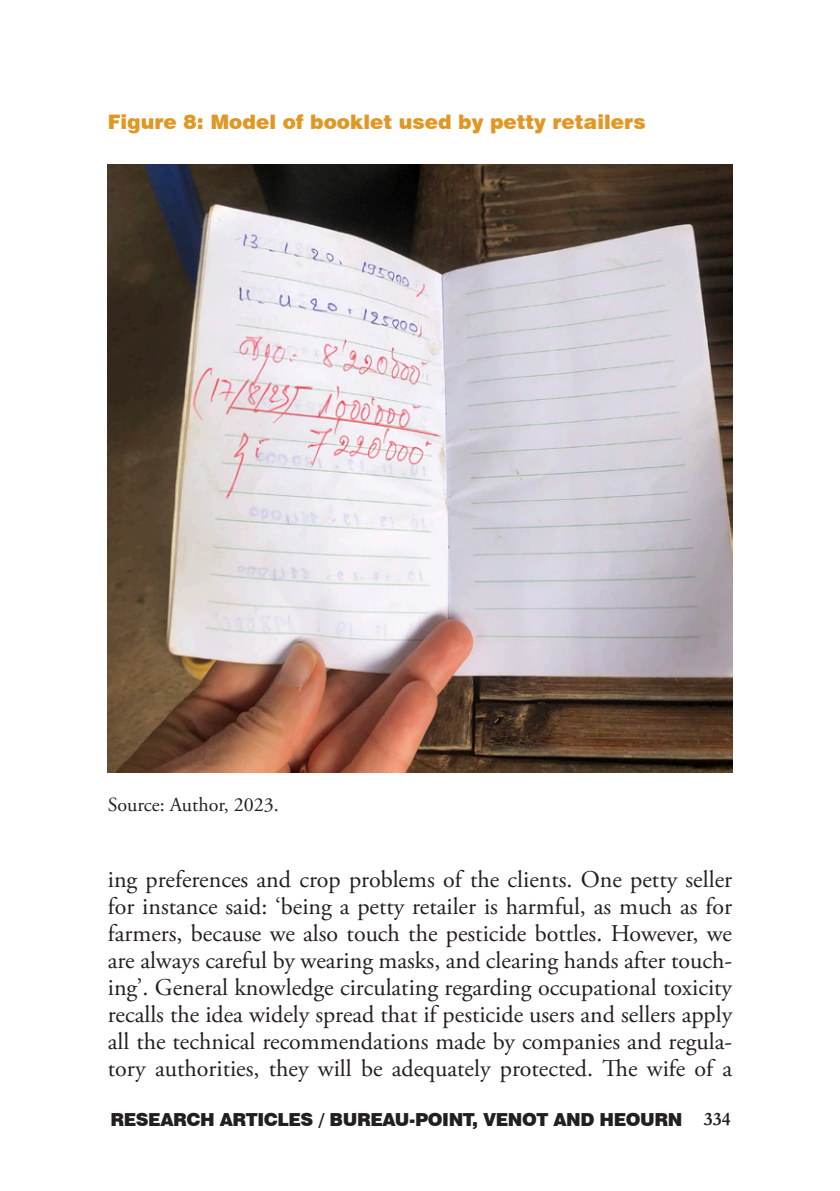
<style>
.page{position:relative;width:840px;height:1191px;background:#fff}
.page>*{position:absolute;margin:0;border:0;box-sizing:border-box;transform-origin:0 0}
.paragrafo-base{font:24px/27px "Adobe Garamond Pro";color:#231f20;text-align:justify}
.figure_caption{font:900 20px "Swiss 721 BT";color:#e09723}
.source{font:20px "Adobe Garamond Pro";color:#231f20}
.t1{font:900 18px "Swiss 721 BT";letter-spacing:-.025em;color:#231f20}
.s1{font-family:"Garamond";font-weight:700;font-size:19px}
</style>
<div class="page">
<img style="left:108px;top:164px;width:623px;height:608px">
<p class="figure_caption" style="left:108px;top:109px;width:539px">Figure 8: Model of booklet used by petty retailers</p>
<p class="source" style="left:108px;top:793px;width:172px">Source: Author, 2023.</p>
<p class="paragrafo-base" style="left:108px;top:866px;width:625px">ing preferences and crop problems of the clients. One petty seller for instance said: ‘being a petty retailer is harmful, as much as for farmers, because we also touch the pesticide bottles. However, we are always careful by wearing masks, and clearing hands after touch&shy;ing’. General knowledge circulating regarding occupational toxicity recalls the idea widely spread that if pesticide users and sellers apply all the technical recommendations made by companies and regula&shy;tory authorities, they will be adequately protected. The wife of a</p>
<p class="t1" style="left:110px;top:1108px;width:621px">RESEARCH ARTICLES / BUREAU-POINT, VENOT AND HEOURN <span class="s1">334</span></p>
</div>
